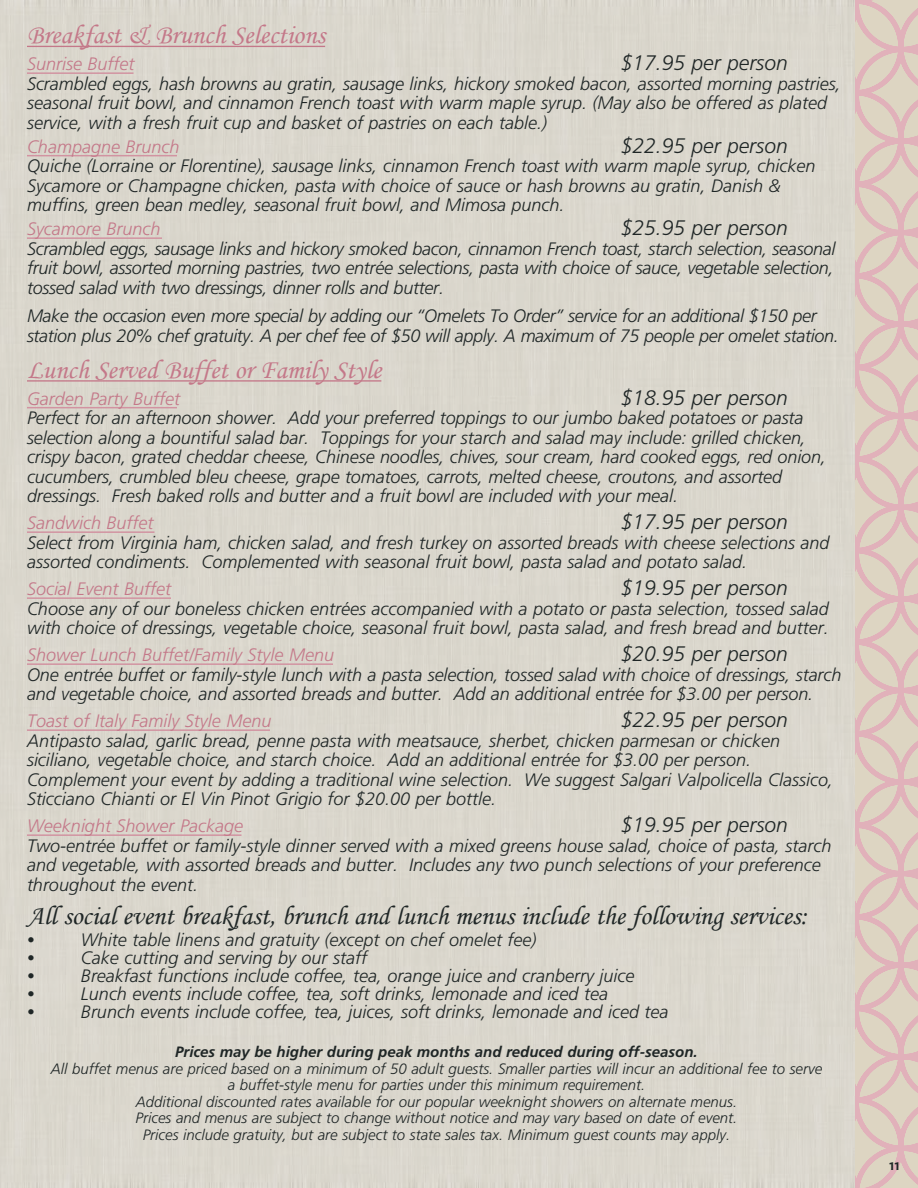
<style>
.page{position:relative;width:918px;height:1188px;background:#fff}
.page>*{position:absolute;margin:0;border:0;box-sizing:border-box;transform-origin:0 0}
.t1{font:27px "Monotype Corsiva";color:#1f2626}
.t2{font:27px "Monotype Corsiva";color:#c47889}
.t3{font:italic 300 21px "Frutiger";color:#1f2626}
.t4{font:italic 300 18px/19.5px "Frutiger";color:#1f2626}
.t5{font:italic 300 18px/19.5px "Frutiger";letter-spacing:-.02em;color:#1f2626}
.t6{font:italic 300 18px "Frutiger";color:#c47889}
.t7{font:italic 300 15px/16.5px "Frutiger";color:#1f2626;text-align:center}
.t8{font:italic 700 15px "Frutiger";color:#1f2626}
.t9{font:500 15px "Ideal Sans";color:#1f2626}
</style>
<div class="page">
<svg style="left:855px;top:0;width:63px;height:1188px;background:#dec9bf"></svg>
<hr style="left:27px;top:46px;width:298px;height:1px;background:#c47889">
<hr style="left:27px;top:72px;width:107px;height:2px;background:#d293a1">
<hr style="left:27px;top:155px;width:150px;height:1px;background:#d293a1">
<hr style="left:27px;top:237px;width:135px;height:2px;background:#d293a1">
<hr style="left:27px;top:380px;width:354px;height:2px;background:#c47889">
<hr style="left:27px;top:407px;width:150px;height:1px;background:#d293a1">
<hr style="left:27px;top:531px;width:127px;height:2px;background:#d293a1">
<hr style="left:27px;top:597px;width:144px;height:2px;background:#d293a1">
<hr style="left:27px;top:663px;width:306px;height:2px;background:#d293a1">
<hr style="left:27px;top:729px;width:243px;height:2px;background:#d293a1">
<hr style="left:27px;top:834px;width:215px;height:2px;background:#d293a1">
<h1 class="t2" style="left:27px;top:19px;width:300px">Breakfast &amp; Brunch Selections</h1>
<p class="t6" style="left:27px;top:54px;width:109px">Sunrise Buffet</p>
<p class="t3" style="left:621px;top:51px;width:168px">$17.95 per person</p>
<p class="t4" style="left:27px;top:74px;width:815px">Scrambled eggs, hash browns au gratin, sausage links, hickory smoked bacon, assorted morning pastries, seasonal fruit bowl, and cinnamon French toast with warm maple syrup. (May also be offered as plated service, with a fresh fruit cup and basket of pastries on each table.)</p>
<p class="t6" style="left:27px;top:136px;width:154px">Champagne Brunch</p>
<p class="t3" style="left:621px;top:133px;width:168px">$22.95 per person</p>
<p class="t4" style="left:27px;top:156px;width:790px">Quiche (Lorraine or Florentine), sausage links, cinnamon French toast with warm maple syrup, chicken<br>Sycamore or Champagne chicken, pasta with choice of sauce or hash browns au gratin, Danish &amp; muffins, green bean medley, seasonal fruit bowl, and Mimosa punch.</p>
<p class="t6" style="left:27px;top:219px;width:135px">Sycamore Brunch</p>
<p class="t3" style="left:621px;top:216px;width:168px">$25.95 per person</p>
<p class="t4" style="left:27px;top:239px;width:810px;text-align:justify">Scrambled eggs, sausage links and hickory smoked bacon, cinnamon French toast, starch selection, seasonal fruit bowl, assorted morning pastries, two entrée selections, pasta with choice of sauce, vegetable selection, tossed salad with two dressings, dinner rolls and butter.</p>
<p class="t5" style="left:27px;top:306px;width:813px">Make the occasion even more special by adding our “Omelets To Order” service for an additional $150 per station plus 20% chef gratuity. A per chef fee of $50 will apply. A maximum of 75 people per omelet station.</p>
<h1 class="t2" style="left:27px;top:353px;width:356px">Lunch Served Buffet or Family Style</h1>
<p class="t6" style="left:27px;top:388px;width:155px">Garden Party Buffet</p>
<p class="t3" style="left:621px;top:385px;width:168px">$18.95 per person</p>
<p class="t4" style="left:27px;top:408px;width:801px">Perfect for an afternoon shower. Add your preferred toppings to our jumbo baked potatoes or pasta selection along a bountiful salad bar. Toppings for your starch and salad may include: grilled chicken, crispy bacon, grated cheddar cheese, Chinese noodles, chives, sour cream, hard cooked eggs, red onion, cucumbers, crumbled bleu cheese, grape tomatoes, carrots, melted cheese, croutons, and assorted dressings. Fresh baked rolls and butter and a fruit bowl are included with your meal.</p>
<p class="t6" style="left:27px;top:513px;width:128px">Sandwich Buffet</p>
<p class="t3" style="left:621px;top:510px;width:168px">$17.95 per person</p>
<p class="t4" style="left:27px;top:533px;width:804px">Select from Virginia ham, chicken salad, and fresh turkey on assorted breads with cheese selections and assorted condiments. Complemented with seasonal fruit bowl, pasta salad and potato salad.</p>
<p class="t6" style="left:27px;top:579px;width:145px">Social Event Buffet</p>
<p class="t3" style="left:621px;top:576px;width:168px">$19.95 per person</p>
<p class="t4" style="left:27px;top:599px;width:803px">Choose any of our boneless chicken entrées accompanied with a potato or pasta selection, tossed salad with choice of dressings, vegetable choice, seasonal fruit bowl, pasta salad, and fresh bread and butter.</p>
<p class="t6" style="left:27px;top:645px;width:309px">Shower Lunch Buffet/Family Style Menu</p>
<p class="t3" style="left:621px;top:642px;width:168px">$20.95 per person</p>
<p class="t4" style="left:27px;top:665px;width:816px">One entrée buffet or family-style lunch with a pasta selection, tossed salad with choice of dressings, starch and vegetable choice, and assorted breads and butter. Add an additional entrée for $3.00 per person.</p>
<p class="t6" style="left:27px;top:711px;width:246px">Toast of Italy Family Style Menu</p>
<p class="t3" style="left:621px;top:708px;width:168px">$22.95 per person</p>
<p class="t4" style="left:27px;top:731px;width:808px">Antipasto salad, garlic bread, penne pasta with meatsauce, sherbet, chicken parmesan or chicken siciliano, vegetable choice, and starch choice. Add an additional entrée for $3.00 per person.<br>Complement your event by adding a traditional wine selection. We suggest Salgari Valpolicella Classico, Sticciano Chianti or El Vin Pinot Grigio for $20.00 per bottle.</p>
<p class="t6" style="left:27px;top:816px;width:218px">Weeknight Shower Package</p>
<p class="t3" style="left:621px;top:813px;width:168px">$19.95 per person</p>
<p class="t4" style="left:27px;top:836px;width:806px">Two-entrée buffet or family-style dinner served with a mixed greens house salad, choice of pasta, starch and vegetable, with assorted breads and butter. Includes any two punch selections of your preference throughout the event.</p>
<h1 class="t1" style="left:27px;top:899px;width:782px">All social event breakfast, brunch and lunch menus include the following services:</h1>
<p class="t7" style="left:27px;top:931px;width:9px">•</p>
<p class="t4" style="left:81px;top:930px;width:457px">White table linens and gratuity (except on chef omelet fee)</p>
<p class="t7" style="left:27px;top:949px;width:9px">•</p>
<p class="t4" style="left:81px;top:948px;width:288px">Cake cutting and serving by our staff</p>
<p class="t7" style="left:27px;top:967px;width:9px">•</p>
<p class="t4" style="left:81px;top:966px;width:555px">Breakfast functions include coffee, tea, orange juice and cranberry juice</p>
<p class="t7" style="left:27px;top:985px;width:9px">•</p>
<p class="t4" style="left:81px;top:984px;width:529px">Lunch events include coffee, tea, soft drinks, lemonade and iced tea</p>
<p class="t7" style="left:27px;top:1003px;width:9px">•</p>
<p class="t4" style="left:81px;top:1002px;width:589px">Brunch events include coffee, tea, juices, soft drinks, lemonade and iced tea</p>
<p class="t8" style="left:175px;top:1043px;width:524px">Prices may be higher during peak months and reduced during off-season.</p>
<p class="t7" style="left:51px;top:1060px;width:773px">All buffet menus are priced based on a minimum of 50 adult guests. Smaller parties will incur an additional fee to serve a buffet-style menu for parties under this minimum requirement.<br>Additional discounted rates available for our popular weeknight showers on alternate menus.<br>Prices and menus are subject to change without notice and may vary based on date of event.<br>Prices include gratuity, but are subject to state sales tax. Minimum guest counts may apply.</p>
<p class="t9" style="left:889px;top:1153px;width:12px">11</p>
</div>
